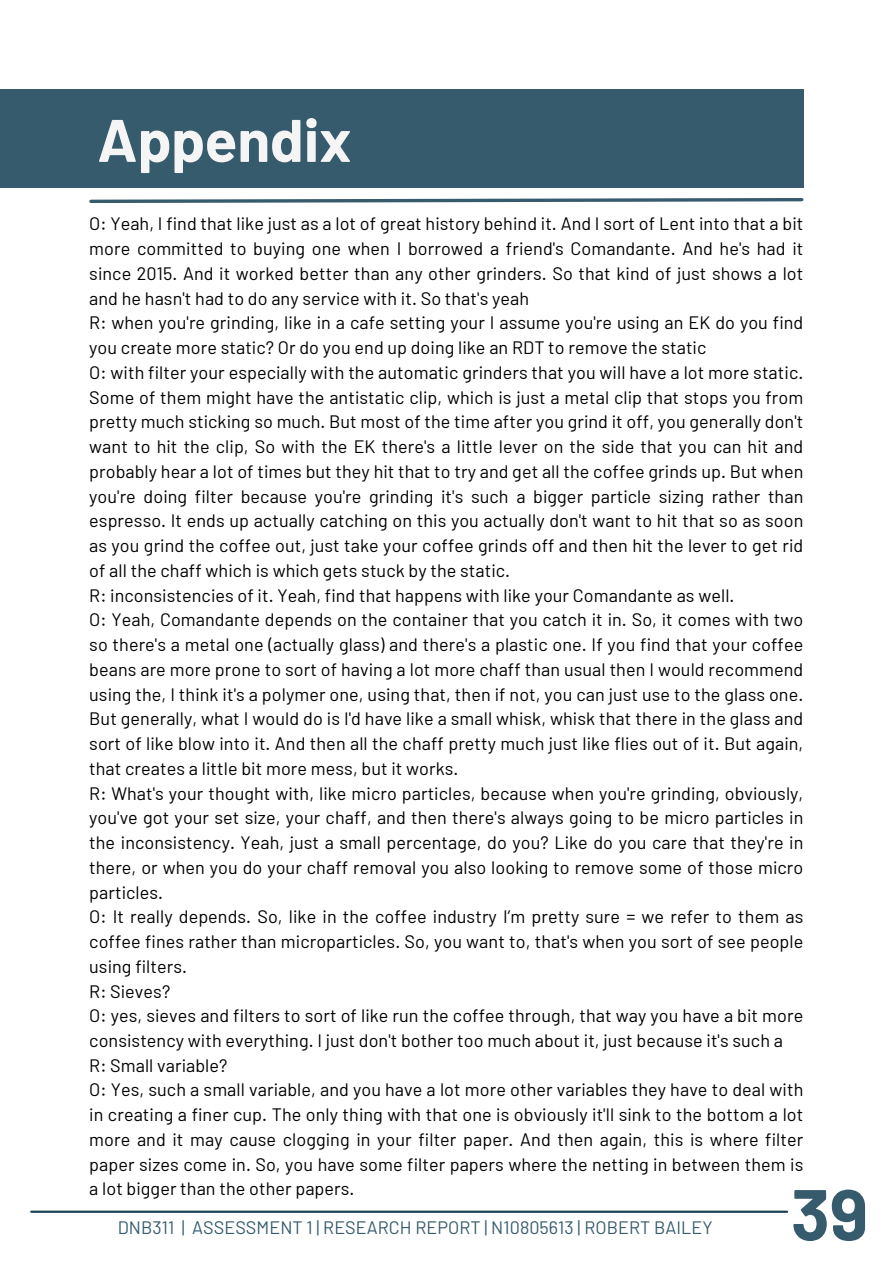
<style>
.page{position:relative;width:893px;height:1264px;background:#fff}
.page>*{position:absolute;margin:0;border:0;box-sizing:border-box;transform-origin:0 0}
.t1{font:700 72px "Barlow";color:#365b6d}
.t2{font:700 60px "Barlow";color:#f5f5f5}
.t3{font:18px/24.8px "Barlow";letter-spacing:.005em;color:#000}
.t4{font:18px "Barlow";letter-spacing:.005em;color:#365b6d}
</style>
<div class="page">
<svg style="left:89px;top:198px;width:715px;height:5px"></svg>
<div style="left:0;top:89px;width:803px;height:98px;background:#365b6d"></div>
<hr style="left:31px;top:1210px;width:756px;height:2px;background:#1d4355">
<h2 class="t2" style="left:97px;top:103px;width:256px">Appendix</h2>
<p class="t3" style="left:89px;top:211px;width:715px">O: Yeah, I find that like just as a lot of great history behind it. And I sort of Lent into that a bit more committed to buying one when I borrowed a friend's Comandante. And he's had it since 2015. And it worked better than any other grinders. So that kind of just shows a lot and he hasn't had to do any service with it. So that's yeah<br>R: when you're grinding, like in a cafe setting your I assume you're using an EK do you find you create more static? Or do you end up doing like an RDT to remove the static<br>O: with filter your especially with the automatic grinders that you will have a lot more static.<br>Some of them might have the antistatic clip, which is just a metal clip that stops you from pretty much sticking so much. But most of the time after you grind it off, you generally don't want to hit the clip, So with the EK there's a little lever on the side that you can hit and probably hear a lot of times but they hit that to try and get all the coffee grinds up. But when you're doing filter because you're grinding it's such a bigger particle sizing rather than espresso. It ends up actually catching on this you actually don't want to hit that so as soon as you grind the coffee out, just take your coffee grinds off and then hit the lever to get rid of all the chaff which is which gets stuck by the static.<br>R: inconsistencies of it. Yeah, find that happens with like your Comandante as well.<br>O: Yeah, Comandante depends on the container that you catch it in. So, it comes with two so there's a metal one (actually glass) and there's a plastic one. If you find that your coffee beans are more prone to sort of having a lot more chaff than usual then I would recommend using the, I think it's a polymer one, using that, then if not, you can just use to the glass one.<br>But generally, what I would do is I'd have like a small whisk, whisk that there in the glass and sort of like blow into it. And then all the chaff pretty much just like flies out of it. But again, that creates a little bit more mess, but it works.<br>R: What's your thought with, like micro particles, because when you're grinding, obviously, you've got your set size, your chaff, and then there's always going to be micro particles in the inconsistency. Yeah, just a small percentage, do you? Like do you care that they're in there, or when you do your chaff removal you also looking to remove some of those micro particles.<br>O: It really depends. So, like in the coffee industry I’m pretty sure = we refer to them as coffee fines rather than microparticles. So, you want to, that's when you sort of see people using filters.<br>R: Sieves?<br>O: yes, sieves and filters to sort of like run the coffee through, that way you have a bit more consistency with everything. I just don't bother too much about it, just because it's such a R: Small variable?<br>O: Yes, such a small variable, and you have a lot more other variables they have to deal with in creating a finer cup. The only thing with that one is obviously it'll sink to the bottom a lot more and it may cause clogging in your filter paper. And then again, this is where filter paper sizes come in. So, you have some filter papers where the netting in between them is a lot bigger than the other papers.</p>
<h1 class="t1" style="left:790px;top:1169px;width:79px">39</h1>
<p class="t4" style="left:118px;top:1215px;width:596px">DNB311 | ASSESSMENT 1 | RESEARCH REPORT | N10805613 | ROBERT BAILEY</p>
</div>
